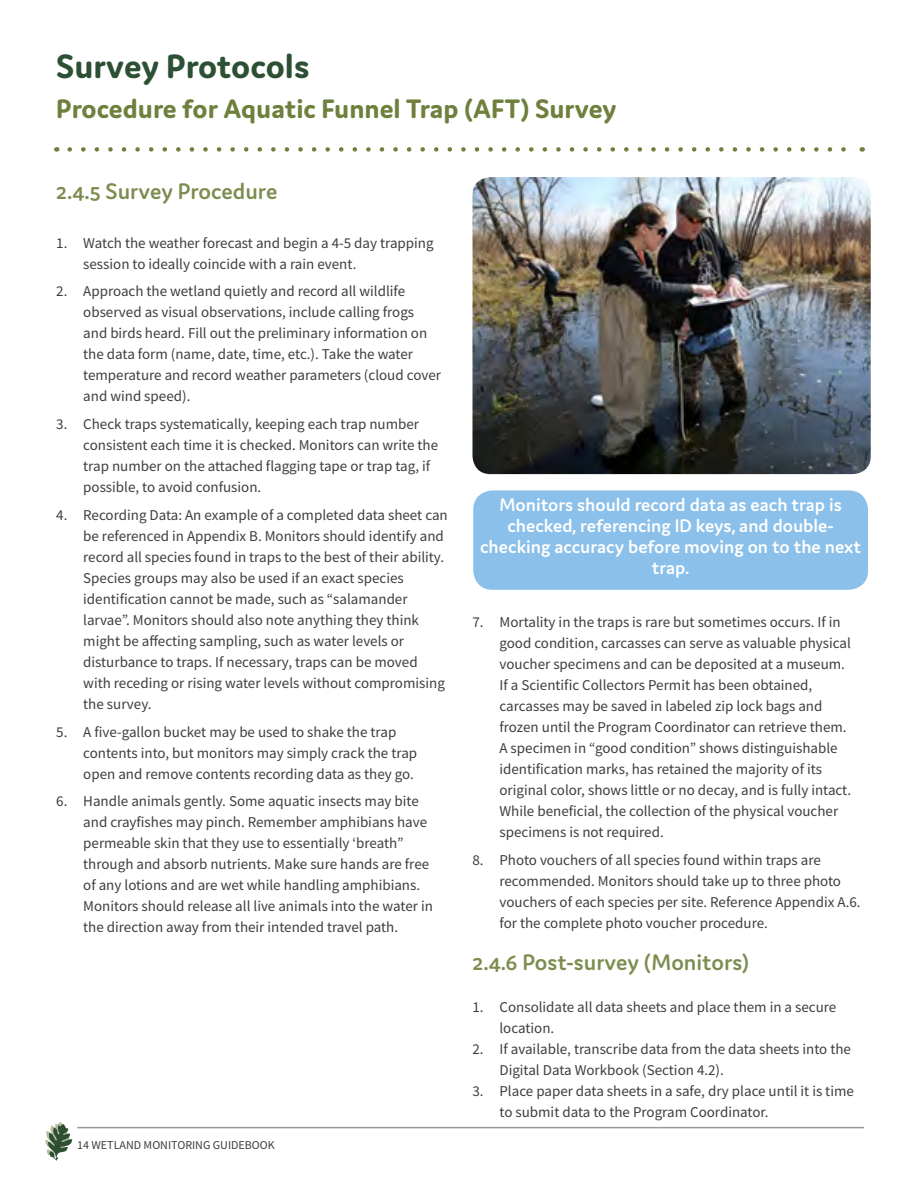
<style>
.page{position:relative;width:918px;height:1188px;background:#fff}
.page>*{position:absolute;margin:0;border:0;box-sizing:border-box;transform-origin:0 0}
.Page_header{font:700 36px "Domus";color:#2d5035}
.secondary_header{font:700 28.5px "Domus";color:#6f803d}
.subheader_2{font:600 24px "Domus";color:#7d8c4f}
.Subheader{font:600 19.5px/21px "Domus";color:#fff;text-align:center}
.t1{font:15px/21px "Source Sans Pro";color:#3e3e3f}
.t2{font:12px "Source Sans Pro";color:#3e3e3f}
</style>
<div class="page">
<hr style="left:77px;top:1127px;width:787px;height:1px;background:#97999c">
<svg style="left:45px;top:1122px;width:27px;height:39px"></svg>
<svg style="left:70px;top:147px;width:776px;height:5px"></svg>
<img style="left:472px;top:177px;width:399px;height:297px">
<div style="left:473px;top:490px;width:395px;height:100px;background:#8ac0ea;border-radius:19px"></div>
<p class="Page_header" style="left:56px;top:47px;width:255px">Survey Protocols</p>
<p class="secondary_header" style="left:56px;top:93px;width:562px">Procedure for Aquatic Funnel Trap (AFT) Survey</p>
<p class="subheader_2" style="left:56px;top:178px;width:223px">2.4.5 Survey Procedure</p>
<p class="t1" style="left:83px;top:232px;width:352px;text-indent:-27px">1. Watch the weather forecast and begin a 4-5 day trapping session to ideally coincide with a rain event.</p>
<p class="t1" style="left:83px;top:281px;width:359px;text-indent:-27px">2. Approach the wetland quietly and record all wildlife observed as visual observations, include calling frogs and birds heard. Fill out the preliminary information on the data form (name, date, time, etc.). Take the water temperature and record weather parameters (cloud cover and wind speed).</p>
<p class="t1" style="left:83px;top:414px;width:356px;text-indent:-27px">3. Check traps systematically, keeping each trap number consistent each time it is checked. Monitors can write the trap number on the attached flagging tape or trap tag, if possible, to avoid confusion.</p>
<p class="t1" style="left:83px;top:504px;width:366px;text-indent:-27px">4. Recording Data: An example of a completed data sheet can be referenced in Appendix B. Monitors should identify and record all species found in traps to the best of their ability.<br>Species groups may also be used if an exact species identification cannot be made, such as “salamander larvae”. Monitors should also note anything they think might be affecting sampling, such as water levels or disturbance to traps. If necessary, traps can be moved with receding or rising water levels without compromising the survey.</p>
<p class="t1" style="left:83px;top:721px;width:335px;text-indent:-27px">5. A five-gallon bucket may be used to shake the trap contents into, but monitors may simply crack the trap open and remove contents recording data as they go.</p>
<p class="t1" style="left:83px;top:791px;width:351px;text-indent:-27px">6. Handle animals gently. Some aquatic insects may bite and crayfishes may pinch. Remember amphibians have permeable skin that they use to essentially ‘breath” through and absorb nutrients. Make sure hands are free of any lotions and are wet while handling amphibians.<br>Monitors should release all live animals into the water in the direction away from their intended travel path.</p>
<p class="t2" style="left:77px;top:1138px;width:199px">14 WETLAND MONITORING GUIDEBOOK</p>
<p class="Subheader" style="left:480px;top:494px;width:382px">Monitors should record data as each trap is checked, referencing ID keys, and double&shy;checking accuracy before moving on to the next trap.</p>
<p class="t1" style="left:500px;top:612px;width:353px;text-indent:-27px">7. Mortality in the traps is rare but sometimes occurs. If in good condition, carcasses can serve as valuable physical voucher specimens and can be deposited at a museum.<br>If a Scientific Collectors Permit has been obtained, carcasses may be saved in labeled zip lock bags and frozen until the Program Coordinator can retrieve them.<br>A specimen in “good condition” shows distinguishable identification marks, has retained the majority of its original color, shows little or no decay, and is fully intact.<br>While beneficial, the collection of the physical voucher specimens is not required.</p>
<p class="t1" style="left:500px;top:849px;width:363px;text-indent:-27px">8. Photo vouchers of all species found within traps are recommended. Monitors should take up to three photo vouchers of each species per site. Reference Appendix A.6. for the complete photo voucher procedure.</p>
<p class="subheader_2" style="left:472px;top:949px;width:278px">2.4.6 Post-survey (Monitors)</p>
<p class="t1" style="left:500px;top:996px;width:338px;text-indent:-27px">1. Consolidate all data sheets and place them in a secure location.</p>
<p class="t1" style="left:500px;top:1038px;width:353px;text-indent:-27px">2. If available, transcribe data from the data sheets into the<br>Digital Data Workbook (Section 4.2).</p>
<p class="t1" style="left:500px;top:1080px;width:356px;text-indent:-27px">3. Place paper data sheets in a safe, dry place until it is time to submit data to the Program Coordinator.</p>
</div>
